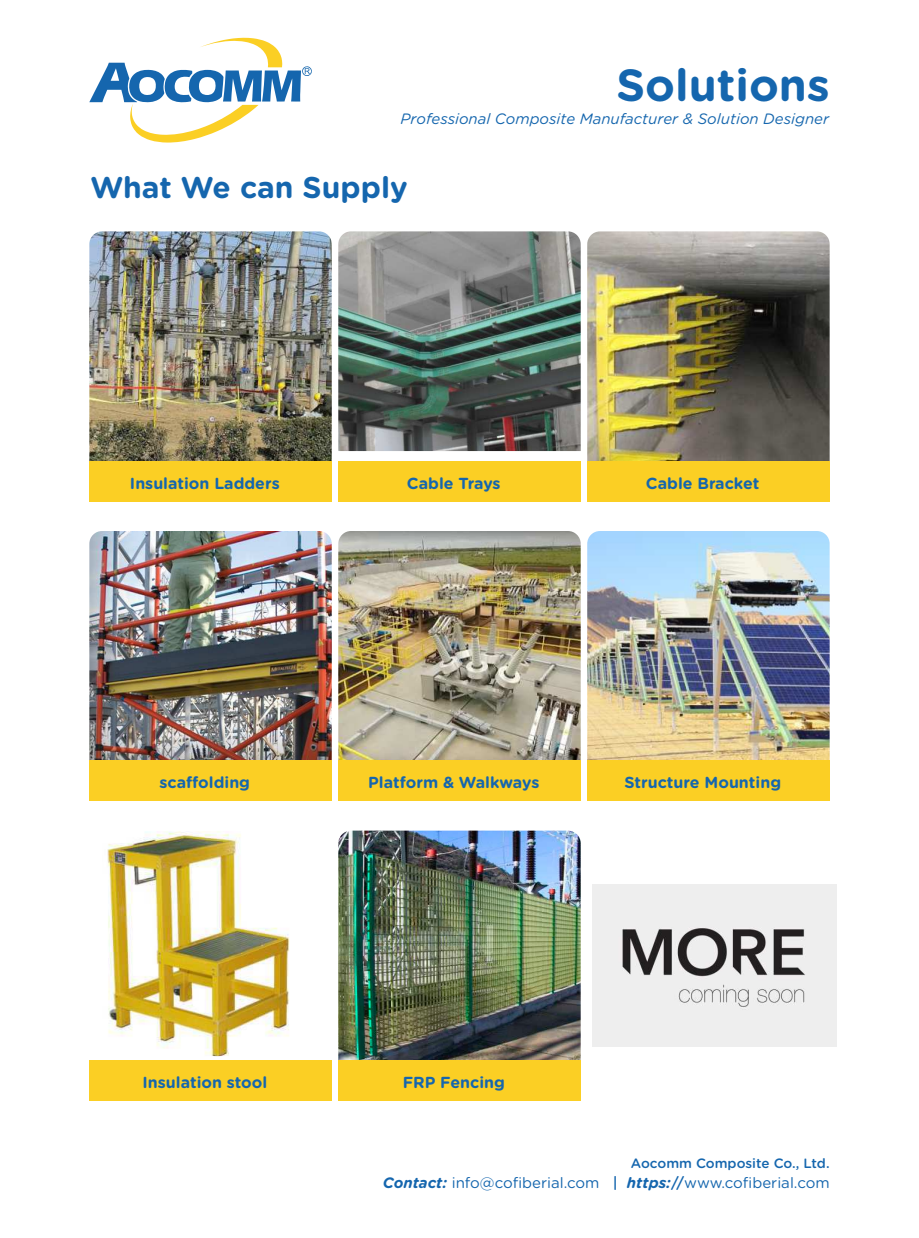
<style>
.page{position:relative;width:919px;height:1238px;background:#fff}
.page>*{position:absolute;margin:0;border:0;box-sizing:border-box;transform-origin:0 0}
.t1{font:700 45px "Gotham Rounded";color:#1566ae}
.t2{font:700 30px "Gotham Rounded";color:#1566ae}
.t3{font:700 16.05px "Gotham Rounded";color:#1566ae}
.t4{font:15px "Gotham Rounded";color:#1566ae}
.t5{font:italic 15px "Gotham Rounded";color:#1566ae}
.t6{font:500 13.5px "Gotham Rounded";color:#1566ae}
.s1{font-weight:700;font-style:italic}
.s2{font-weight:500}
</style>
<div class="page">
<svg style="left:89px;top:38px;width:223px;height:105px"></svg>
<img style="left:107px;top:831px;width:183px;height:225px">
<div style="left:89px;top:1060px;width:243px;height:40px;background:#fbcf24"></div>
<img style="left:89px;top:531px;width:243px;height:229px">
<div style="left:89px;top:760px;width:243px;height:41px;background:#fbcf24"></div>
<img style="left:338px;top:531px;width:242px;height:229px">
<div style="left:338px;top:760px;width:242px;height:41px;background:#fbcf24"></div>
<img style="left:338px;top:830px;width:242px;height:230px">
<div style="left:338px;top:1060px;width:242px;height:40px;background:#fbcf24"></div>
<img style="left:587px;top:531px;width:242px;height:229px">
<div style="left:587px;top:760px;width:242px;height:41px;background:#fbcf24"></div>
<img style="left:89px;top:231px;width:243px;height:230px">
<div style="left:89px;top:461px;width:243px;height:40px;background:#fbcf24"></div>
<img style="left:338px;top:231px;width:242px;height:220px">
<div style="left:338px;top:461px;width:242px;height:40px;background:#fbcf24"></div>
<img style="left:587px;top:231px;width:242px;height:230px">
<div style="left:587px;top:461px;width:242px;height:40px;background:#fbcf24"></div>
<img style="left:592px;top:884px;width:244px;height:162px">
<h1 class="t1" style="left:616px;top:65px;width:215px">Solutions</h1>
<p class="t5" style="left:400px;top:112px;width:430px">Professional Composite Manufacturer &amp; Solution Designer</p>
<h2 class="t2" style="left:90px;top:174px;width:318px">What We can Supply</h2>
<p class="t3" style="left:130px;top:476px;width:151px">Insulation Ladders</p>
<p class="t3" style="left:407px;top:476px;width:95px">Cable Trays</p>
<p class="t3" style="left:646px;top:476px;width:115px">Cable Bracket</p>
<p class="t3" style="left:160px;top:775px;width:92px">scaffolding</p>
<p class="t3" style="left:368px;top:775px;width:173px">Platform &amp; Walkways</p>
<p class="t3" style="left:624px;top:775px;width:158px">Structure Mounting</p>
<p class="t3" style="left:142px;top:1075px;width:126px">Insulation stool</p>
<p class="t3" style="left:402px;top:1075px;width:104px">FRP Fencing</p>
<p class="t6" style="left:630px;top:1157px;width:200px">Aocomm Composite Co., Ltd.</p>
<p class="t4" style="left:383px;top:1175px;width:448px"><span class="s1">Contact:</span> info@cofiberial.com <span class="s2">|</span> <span class="s1">https:</span><span class="s2">//</span>www.cofiberial.com</p>
</div>
